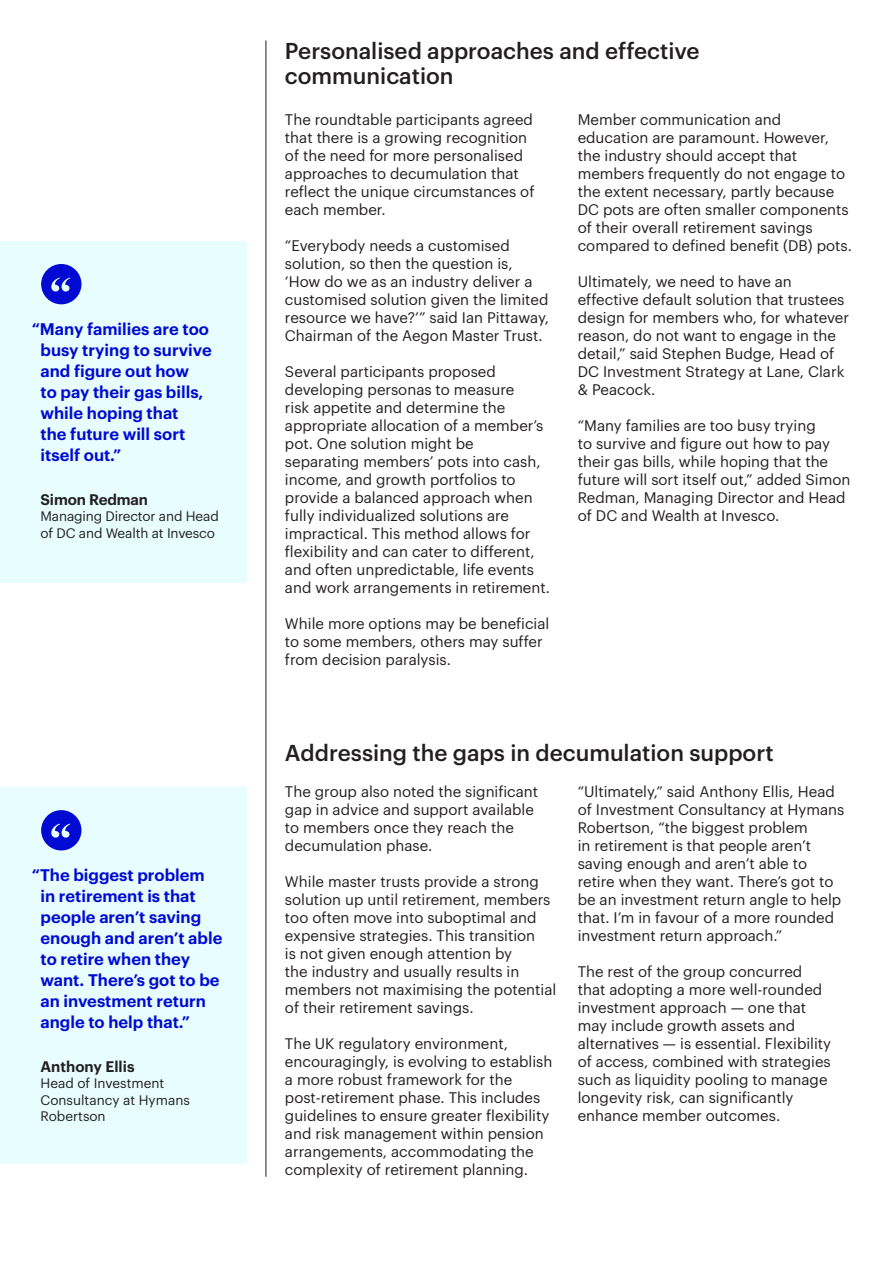
<style>
.page{position:relative;width:893px;height:1263px;background:#fff}
.page>*{position:absolute;margin:0;border:0;box-sizing:border-box;transform-origin:0 0}
.t1{font:500 22.5px/25.5px "Graphik";color:#231f20}
.t2{font:600 16.5px/21px "Graphik";color:#000ad2}
.t3{font:15px/18px "Graphik";color:#231f20}
.t4{font:600 15px "Graphik";letter-spacing:-.01em;color:#231f20}
.t5{font:13.5px/16.5px "Graphik";letter-spacing:-.005em;color:#231f20}
</style>
<div class="page">
<div style="left:0;top:241px;width:247px;height:342px;background:#e7fdff"></div>
<div style="left:0;top:787px;width:247px;height:377px;background:#e7fdff"></div>
<svg style="left:41px;top:264px;width:40px;height:40px"></svg>
<svg style="left:41px;top:810px;width:40px;height:40px"></svg>
<hr style="left:266px;top:41px;width:1px;height:1136px;background:#231f20">
<p class="t2" style="left:40px;top:317px;width:173px;text-indent:-9px">“Many families are too busy trying to survive and figure out how<br>to pay their gas bills, while hoping that<br>the future will sort itself out.”</p>
<p class="t4" style="left:40px;top:488px;width:109px">Simon Redman</p>
<p class="t5" style="left:40px;top:507px;width:180px">Managing Director and Head of DC and Wealth at Invesco</p>
<p class="t2" style="left:40px;top:863px;width:183px;text-indent:-9px">“The biggest problem in retirement is that people aren’t saving enough and aren’t able to retire when they want. There’s got to be an investment return angle to help that.”</p>
<p class="t4" style="left:40px;top:1055px;width:96px">Anthony Ellis</p>
<p class="t5" style="left:40px;top:1074px;width:151px">Head of Investment<br>Consultancy at Hymans<br>Robertson</p>
<h1 class="t1" style="left:285px;top:36px;width:416px">Personalised approaches and effective communication</h1>
<p class="t3" style="left:285px;top:109px;width:251px">The roundtable participants agreed that there is a growing recognition of the need for more personalised approaches to decumulation that reflect the unique circumstances of each member.</p>
<p class="t3" style="left:285px;top:235px;width:266px">“Everybody needs a customised solution, so then the question is, ‘How do we as an industry deliver a customised solution given the limited resource we have?’” said Ian Pittaway, Chairman of the Aegon Master Trust.</p>
<p class="t3" style="left:285px;top:361px;width:267px">Several participants proposed developing personas to measure<br>risk appetite and determine the appropriate allocation of a member’s pot. One solution might be separating members’ pots into cash, income, and growth portfolios to provide a balanced approach when fully individualized solutions are impractical. This method allows for flexibility and can cater to different, and often unpredictable, life events and work arrangements in retirement.</p>
<p class="t3" style="left:285px;top:613px;width:266px">While more options may be beneficial to some members, others may suffer from decision paralysis.</p>
<p class="t3" style="left:578px;top:109px;width:276px">Member communication and education are paramount. However, the industry should accept that members frequently do not engage to the extent necessary, partly because DC pots are often smaller components of their overall retirement savings compared to defined benefit (DB) pots.</p>
<p class="t3" style="left:578px;top:271px;width:273px">Ultimately, we need to have an effective default solution that trustees design for members who, for whatever reason, do not want to engage in the detail,” said Stephen Budge, Head of<br>DC Investment Strategy at Lane, Clark &amp; Peacock.</p>
<p class="t3" style="left:578px;top:415px;width:274px">“Many families are too busy trying<br>to survive and figure out how to pay their gas bills, while hoping that the future will sort itself out,” added Simon Redman, Managing Director and Head of DC and Wealth at Invesco.</p>
<h1 class="t1" style="left:285px;top:738px;width:490px">Addressing the gaps in decumulation support</h1>
<p class="t3" style="left:285px;top:781px;width:255px">The group also noted the significant gap in advice and support available to members once they reach the decumulation phase.</p>
<p class="t3" style="left:285px;top:871px;width:273px">While master trusts provide a strong solution up until retirement, members too often move into suboptimal and expensive strategies. This transition<br>is not given enough attention by<br>the industry and usually results in members not maximising the potential of their retirement savings.</p>
<p class="t3" style="left:285px;top:1033px;width:269px">The UK regulatory environment, encouragingly, is evolving to establish a more robust framework for the post-retirement phase. This includes guidelines to ensure greater flexibility and risk management within pension arrangements, accommodating the complexity of retirement planning.</p>
<p class="t3" style="left:578px;top:781px;width:268px">“Ultimately,” said Anthony Ellis, Head of Investment Consultancy at Hymans Robertson, “the biggest problem<br>in retirement is that people aren’t saving enough and aren’t able to retire when they want. There’s got to be an investment return angle to help that. I’m in favour of a more rounded investment return approach.”</p>
<p class="t3" style="left:578px;top:961px;width:255px">The rest of the group concurred that adopting a more well-rounded investment approach — one that may include growth assets and alternatives — is essential. Flexibility of access, combined with strategies such as liquidity pooling to manage longevity risk, can significantly enhance member outcomes.</p>
</div>
